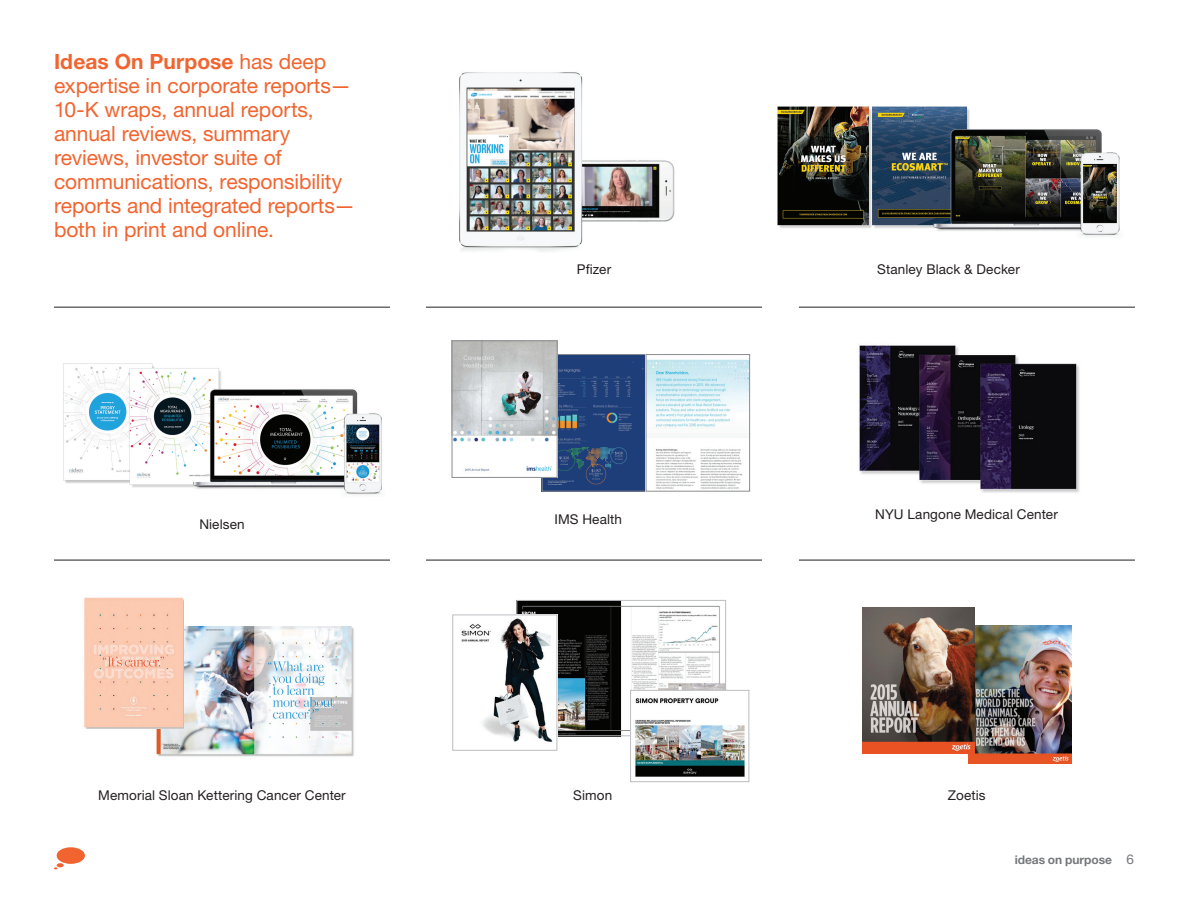
<style>
.page{position:relative;width:1188px;height:918px;background:#fff}
.page>*{position:absolute;margin:0;border:0;box-sizing:border-box;transform-origin:0 0}
.t1{font:21px/24px "Helvetica Neue LT Pro";letter-spacing:-.005em;color:#f2642f}
.t2{font:13.5px "Helvetica Neue LT Pro";letter-spacing:.01em;color:#231f20}
.t3{font:700 12px "Helvetica Neue LT Pro";letter-spacing:-.005em;color:#76787b}
.s1{font-weight:700}
.s2{font-weight:400;font-size:13.5px}
</style>
<div class="page">
<div style="left:57px;top:847px;width:28px;height:17px;background:#f2642f;border-radius:50%"></div>
<svg style="left:54px;top:863px;width:10px;height:6px"></svg>
<img style="left:859px;top:345px;width:221px;height:148px">
<img style="left:459px;top:72px;width:216px;height:180px">
<img style="left:777px;top:106px;width:343px;height:131px">
<img style="left:968px;top:626px;width:103px;height:137px">
<img style="left:862px;top:608px;width:113px;height:145px">
<img style="left:519px;top:602px;width:205px;height:132px">
<div style="left:517px;top:600px;width:209px;height:136px;border:1px solid #bcbdc0"></div>
<img style="left:632px;top:692px;width:113px;height:85px">
<div style="left:630px;top:690px;width:119px;height:92px;border:1px solid #bcbdc0"></div>
<img style="left:461px;top:617px;width:94px;height:125px">
<div style="left:453px;top:615px;width:104px;height:136px;border:1px solid #bcbdc0"></div>
<hr style="left:426px;top:307px;width:336px;height:1px;background:#231f20">
<hr style="left:799px;top:307px;width:336px;height:1px;background:#231f20">
<hr style="left:54px;top:307px;width:336px;height:1px;background:#231f20">
<hr style="left:426px;top:560px;width:336px;height:1px;background:#231f20">
<hr style="left:799px;top:560px;width:336px;height:1px;background:#231f20">
<hr style="left:54px;top:560px;width:336px;height:1px;background:#231f20">
<img style="left:156px;top:626px;width:198px;height:131px">
<img style="left:84px;top:597px;width:100px;height:132px">
<img style="left:63px;top:363px;width:319px;height:132px">
<img style="left:544px;top:356px;width:204px;height:133px">
<div style="left:542px;top:354px;width:104px;height:137px;border:1px solid #8a8c8f"></div>
<div style="left:646px;top:354px;width:104px;height:137px;border:1px solid #8a8c8f"></div>
<img style="left:454px;top:343px;width:101px;height:133px">
<div style="left:452px;top:341px;width:105px;height:137px;border:1px solid #8a8c8f"></div>
<p class="t1" style="left:54px;top:49px;width:303px"><span class="s1">Ideas On Purpose</span> has deep expertise in corporate reports—<br>10-K wraps, annual reports, annual reviews, summary reviews, investor suite of communications, responsibility reports and integrated reports— both in print and online.</p>
<p class="t2" style="left:577px;top:260px;width:36px">Pfizer</p>
<p class="t2" style="left:877px;top:261px;width:144px">Stanley Black &amp; Decker</p>
<p class="t2" style="left:199px;top:515px;width:47px">Nielsen</p>
<p class="t2" style="left:555px;top:511px;width:69px">IMS Health</p>
<p class="t2" style="left:875px;top:506px;width:184px">NYU Langone Medical Center</p>
<p class="t2" style="left:98px;top:787px;width:249px">Memorial Sloan Kettering Cancer Center</p>
<p class="t2" style="left:573px;top:787px;width:40px">Simon</p>
<p class="t2" style="left:948px;top:787px;width:39px">Zoetis</p>
<p class="t3" style="left:1015px;top:852px;width:121px">ideas on purpose <span class="s2">6</span></p>
</div>
